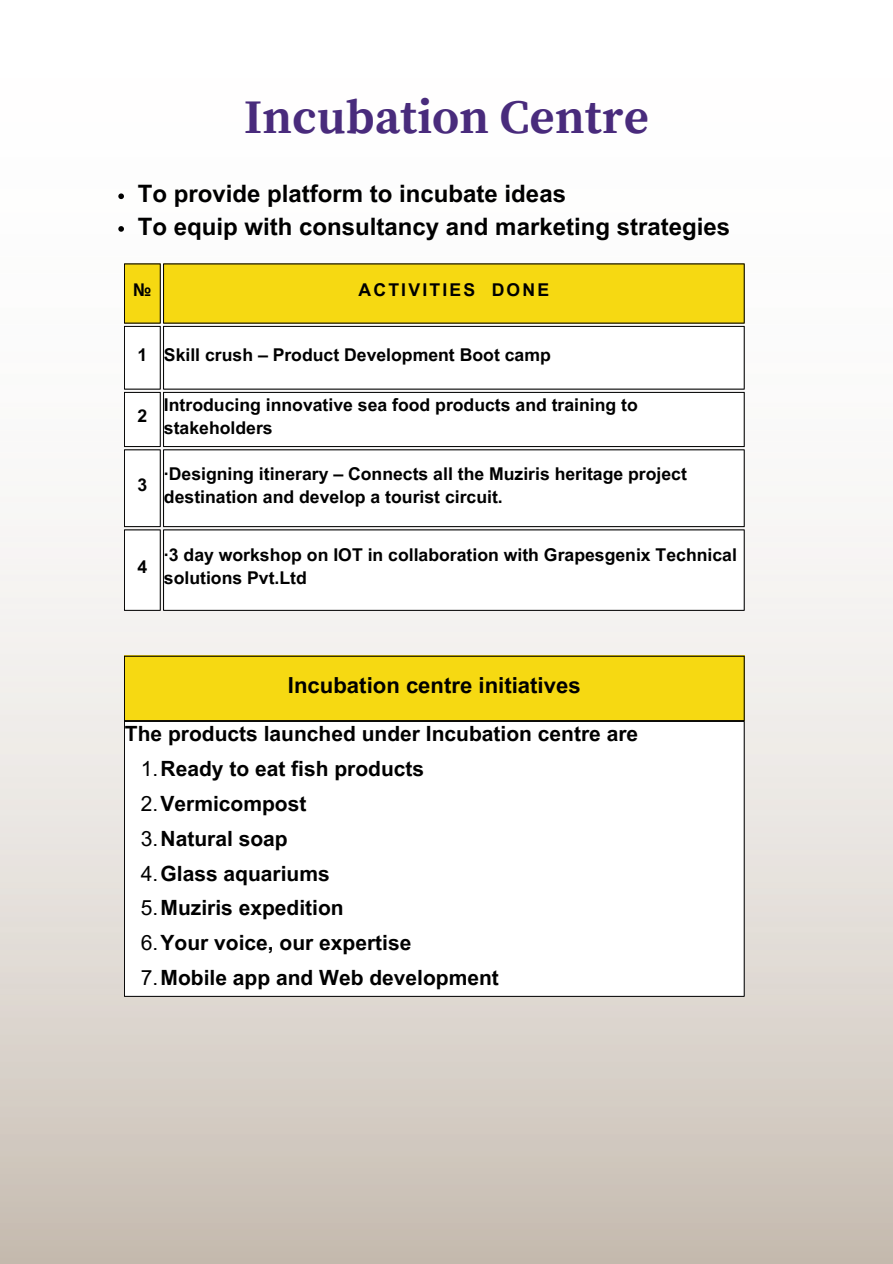
<style>
.page{position:relative;width:893px;height:1264px;background:#fff}
.page>*{position:absolute;margin:0;border:0;box-sizing:border-box;transform-origin:0 0}
.t1{font:700 48px "Source Serif Pro";color:#492b7c}
.t2{font:700 24px "Arial MT Pro";color:#000}
.t3{font:700 22.2px "Arial MT Pro";color:#000}
.t4{font:700 21px "Arial MT Pro";color:#000}
.t5{font:700 17.7px/23.7px "Arial MT Pro";color:#000}
.t6{font:700 17.7px "Arial MT Pro";letter-spacing:.125em;color:#000}
.t7{font:700 17.7px "Noto Sans";color:#000}
.s1{font-weight:400}
</style>
<div class="page">
<img style="left:0;top:199px;width:892px;height:1064px">
<svg style="left:118px;top:193px;width:6px;height:6px"></svg>
<svg style="left:118px;top:226px;width:6px;height:6px"></svg>
<div style="left:125px;top:263px;width:618px;height:60px;background:#f6d912"></div>
<svg style="left:124px;top:326px;width:620px;height:284px"></svg>
<hr style="left:124px;top:264px;width:1px;height:59px;background:#000">
<hr style="left:160px;top:264px;width:1px;height:59px;background:#000">
<hr style="left:124px;top:263px;width:37px;height:1px;background:#000">
<hr style="left:124px;top:323px;width:37px;height:1px;background:#000">
<hr style="left:163px;top:264px;width:1px;height:59px;background:#000">
<hr style="left:743px;top:264px;width:1px;height:59px;background:#000">
<hr style="left:163px;top:263px;width:581px;height:1px;background:#000">
<hr style="left:163px;top:323px;width:581px;height:1px;background:#000">
<hr style="left:124px;top:327px;width:1px;height:61px;background:#000">
<hr style="left:160px;top:327px;width:1px;height:61px;background:#000">
<hr style="left:124px;top:326px;width:37px;height:1px;background:#000">
<hr style="left:124px;top:388px;width:37px;height:1px;background:#000">
<hr style="left:163px;top:327px;width:1px;height:61px;background:#000">
<hr style="left:743px;top:327px;width:1px;height:61px;background:#000">
<hr style="left:163px;top:326px;width:581px;height:1px;background:#000">
<hr style="left:163px;top:388px;width:581px;height:1px;background:#000">
<hr style="left:124px;top:393px;width:1px;height:53px;background:#000">
<hr style="left:160px;top:393px;width:1px;height:53px;background:#000">
<hr style="left:124px;top:392px;width:37px;height:1px;background:#000">
<hr style="left:124px;top:446px;width:37px;height:1px;background:#000">
<hr style="left:163px;top:393px;width:1px;height:53px;background:#000">
<hr style="left:743px;top:393px;width:1px;height:53px;background:#000">
<hr style="left:163px;top:392px;width:581px;height:1px;background:#000">
<hr style="left:163px;top:446px;width:581px;height:1px;background:#000">
<hr style="left:124px;top:450px;width:1px;height:76px;background:#000">
<hr style="left:160px;top:450px;width:1px;height:76px;background:#000">
<hr style="left:124px;top:449px;width:37px;height:1px;background:#000">
<hr style="left:124px;top:526px;width:37px;height:1px;background:#000">
<hr style="left:163px;top:450px;width:1px;height:76px;background:#000">
<hr style="left:743px;top:450px;width:1px;height:76px;background:#000">
<hr style="left:163px;top:449px;width:581px;height:1px;background:#000">
<hr style="left:163px;top:526px;width:581px;height:1px;background:#000">
<hr style="left:124px;top:530px;width:1px;height:80px;background:#000">
<hr style="left:160px;top:530px;width:1px;height:80px;background:#000">
<hr style="left:124px;top:529px;width:37px;height:1px;background:#000">
<hr style="left:124px;top:610px;width:37px;height:1px;background:#000">
<hr style="left:163px;top:530px;width:1px;height:80px;background:#000">
<hr style="left:743px;top:530px;width:1px;height:80px;background:#000">
<hr style="left:163px;top:529px;width:581px;height:1px;background:#000">
<hr style="left:163px;top:610px;width:581px;height:1px;background:#000">
<div style="left:124px;top:655px;width:620px;height:66px;background:#f6d912"></div>
<hr style="left:124px;top:656px;width:1px;height:64px;background:#000">
<hr style="left:743px;top:656px;width:1px;height:64px;background:#000">
<hr style="left:124px;top:655px;width:620px;height:1px;background:#000">
<hr style="left:124px;top:720px;width:620px;height:1px;background:#000">
<div style="left:124px;top:721px;width:620px;height:275px;background:#fff"></div>
<hr style="left:124px;top:721px;width:1px;height:274px;background:#000">
<hr style="left:743px;top:721px;width:1px;height:274px;background:#000">
<hr style="left:124px;top:721px;width:620px;height:1px;background:#000">
<hr style="left:124px;top:995px;width:620px;height:1px;background:#000">
<h1 class="t1" style="left:244px;top:88px;width:406px">Incubation Centre</h1>
<p class="t2" style="left:138px;top:185px;width:429px">To provide platform to incubate ideas</p>
<p class="t2" style="left:138px;top:218px;width:594px">To equip with consultancy and marketing strategies</p>
<p class="t7" style="left:133px;top:277px;width:20px">№</p>
<p class="t6" style="left:358px;top:283px;width:192px">ACTIVITIES DONE</p>
<p class="t5" style="left:137px;top:345px;width:11px">1</p>
<p class="t5" style="left:164px;top:345px;width:388px">Skill crush – Product Development Boot camp</p>
<p class="t5" style="left:137px;top:406px;width:11px">2</p>
<p class="t5" style="left:164px;top:395px;width:475px">Introducing innovative sea food products and training to stakeholders</p>
<p class="t5" style="left:137px;top:475px;width:11px">3</p>
<p class="t5" style="left:164px;top:463px;width:524px">·Designing itinerary – Connects all the Muziris heritage project destination and develop a tourist circuit.</p>
<p class="t5" style="left:137px;top:557px;width:11px">4</p>
<p class="t5" style="left:164px;top:545px;width:574px">·3 day workshop on IOT in collaboration with Grapesgenix Technical solutions Pvt.Ltd</p>
<p class="t3" style="left:288px;top:676px;width:294px">Incubation centre initiatives</p>
<p class="t4" style="left:125px;top:725px;width:515px">The products launched under Incubation centre are</p>
<p class="t4" style="left:141px;top:760px;width:285px"><span class="s1">1.</span>Ready to eat fish products</p>
<p class="t4" style="left:141px;top:795px;width:167px"><span class="s1">2.</span>Vermicompost</p>
<p class="t4" style="left:141px;top:830px;width:148px"><span class="s1">3.</span>Natural soap</p>
<p class="t4" style="left:141px;top:865px;width:190px"><span class="s1">4.</span>Glass aquariums</p>
<p class="t4" style="left:141px;top:900px;width:204px"><span class="s1">5.</span>Muziris expedition</p>
<p class="t4" style="left:141px;top:935px;width:272px"><span class="s1">6.</span>Your voice, our expertise</p>
<p class="t4" style="left:141px;top:970px;width:359px"><span class="s1">7.</span>Mobile app and Web development</p>
</div>
